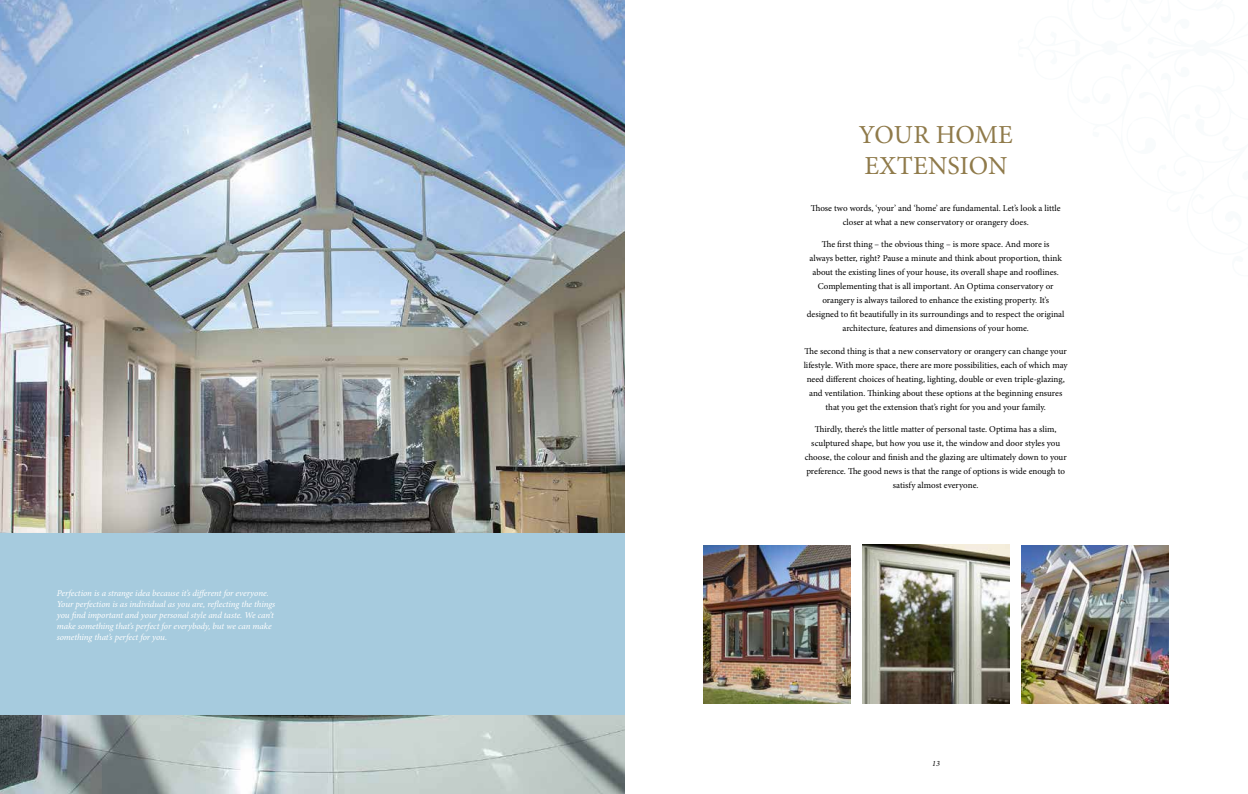
<style>
.page{position:relative;width:1248px;height:794px;background:#fff}
.page>*{position:absolute;margin:0;border:0;box-sizing:border-box;transform-origin:0 0}
.t1{font:26px/31.2px "Minion Pro";letter-spacing:.01em;color:#8f7a4a}
.t2{font:9px/14px "Minion Pro";color:#000;text-align:center}
.t3{font:italic 9px/11px "Minion Pro";letter-spacing:-.005em;color:#fff}
.t4{font:italic 8px "Minion Pro";color:#000}
</style>
<div class="page">
<img style="left:0;top:0;width:624px;height:794px">
<div style="left:0;top:533px;width:624px;height:181px;background:#a6cbde"></div>
<img style="left:703px;top:545px;width:147px;height:159px">
<img style="left:1021px;top:545px;width:147px;height:159px">
<img style="left:862px;top:544px;width:147px;height:159px">
<p class="t3" style="left:57px;top:588px;width:220px">Perfection is a strange idea because it’s different for everyone.<br>Your perfection is as individual as you are, reflecting the things you find important and your personal style and taste. We can’t make something that’s perfect for everybody, but we can make something that’s perfect for you.</p>
<h1 class="t1" style="left:858px;top:119px;width:156px">Your home extension</h1>
<p class="t2" style="left:810px;top:201px;width:251px">Those two words, ‘your’ and ‘home’ are fundamental. Let’s look a little closer at what a new conservatory or orangery does.</p>
<p class="t2" style="left:806px;top:237px;width:259px">The first thing – the obvious thing – is more space. And more is<br>always better, right? Pause a minute and think about proportion, think about the existing lines of your house, its overall shape and rooflines.<br>Complementing that is all important. An Optima conservatory or orangery is always tailored to enhance the existing property. It’s designed to fit beautifully in its surroundings and to respect the original architecture, features and dimensions of your home.</p>
<p class="t2" style="left:803px;top:344px;width:265px">The second thing is that a new conservatory or orangery can change your lifestyle. With more space, there are more possibilities, each of which may need different choices of heating, lighting, double or even triple-glazing, and ventilation. Thinking about these options at the beginning ensures that you get the extension that’s right for you and your family.</p>
<p class="t2" style="left:804px;top:422px;width:263px">Thirdly, there’s the little matter of personal taste. Optima has a slim, sculptured shape, but how you use it, the window and door styles you choose, the colour and finish and the glazing are ultimately down to your preference. The good news is that the range of options is wide enough to satisfy almost everyone.</p>
<p class="t4" style="left:932px;top:757px;width:9px">13</p>
</div>
